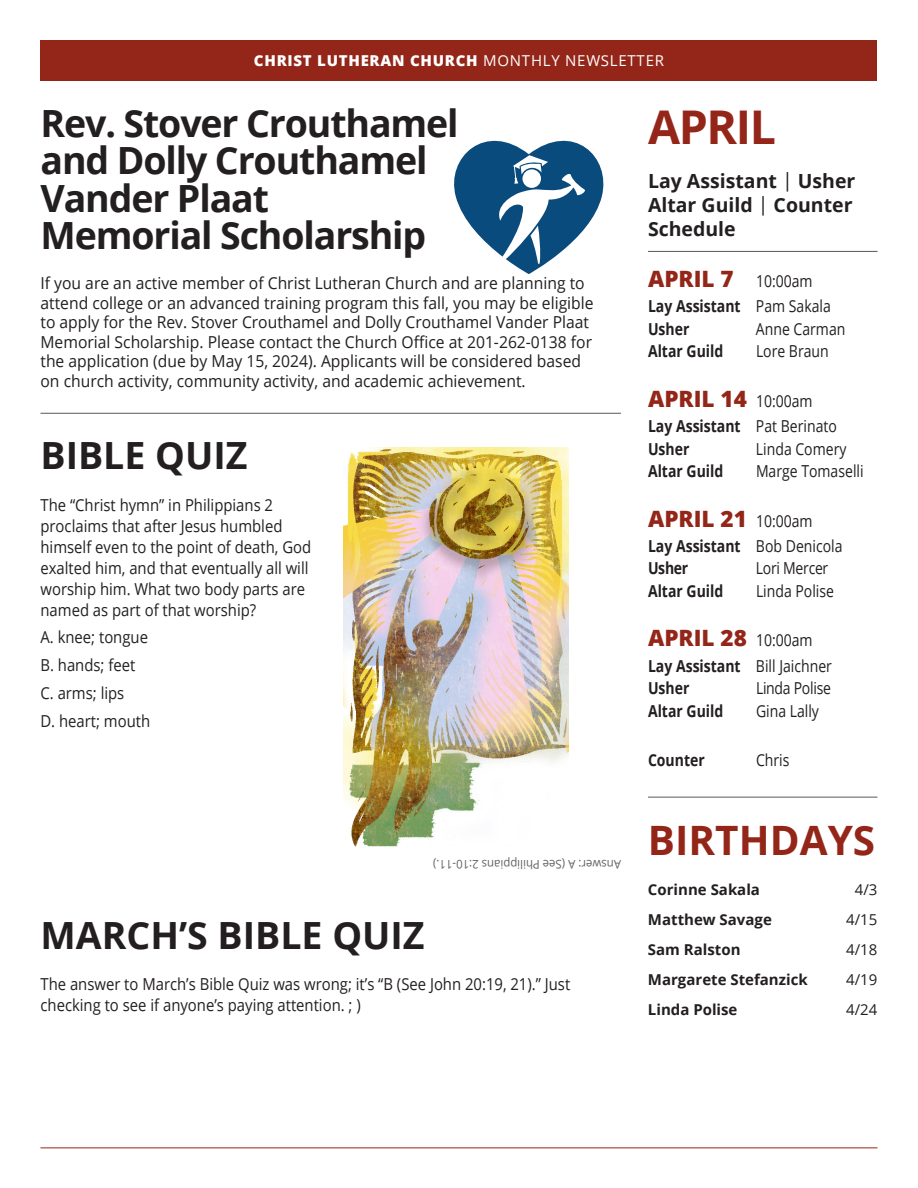
<style>
.page{position:relative;width:918px;height:1188px;background:#fff}
.page>*{position:absolute;margin:0;border:0;box-sizing:border-box;transform-origin:0 0}
.t1{font:700 46.5px "Open Sans";letter-spacing:-.03em;color:#942619}
.t2{font:700 40.5px "Open Sans";color:#942619}
.t3{font:700 37.5px/37.5px "Open Sans";letter-spacing:-.03em;color:#231f20}
.t4{font:700 37.5px "Open Sans";color:#231f20}
.t5{font:800 22.5px "Open Sans";color:#942619}
.t6{font:700 19.5px/24px "Open Sans";color:#231f20}
.t7{font:16.5px/19.5px "Open Sans";color:#231f20;scale:.95 1}
.t8{font:16.5px/21px "Open Sans";color:#231f20;scale:.9 1}
.t9{font:700 16.5px "Open Sans";color:#231f20;scale:.85 1}
.t10{font:16.5px "Open Sans";color:#231f20;scale:.85 1}
.t11{font:16.5px "Open Sans";letter-spacing:-.02em;color:#231f20;scale:.85 1}
.t12{font:700 15px "Open Sans";color:#231f20}
.t13{font:800 15px "Open Sans";letter-spacing:.05em;color:#fff}
.t14{font:15px "Open Sans";color:#231f20}
.t15{font:12px "Open Sans";color:#636366;scale:.95 1}
.s1{font-weight:400}
.s2{font-weight:800;font-size:22.5px;color:#942619}
.s3{font-weight:400;font-size:16.5px;color:#231f20}
</style>
<div class="page">
<hr style="left:40px;top:1148px;width:838px;height:1px;background:#942619">
<div style="left:40px;top:40px;width:838px;height:41px;background:#942619"></div>
<hr style="left:40px;top:413px;width:581px;height:1px;background:#57585a">
<img style="left:343px;top:447px;width:225px;height:400px">
<hr style="left:648px;top:797px;width:229px;height:1px;background:#57585a">
<hr style="left:648px;top:251px;width:230px;height:1px;background:#57585a">
<svg style="left:454px;top:141px;width:149px;height:133px"></svg>
<p class="t13" style="left:254px;top:50px;width:412px">CHRIST LUTHERAN CHURCH <span class="s1">MONTHLY NEWSLETTER</span></p>
<p class="t3" style="left:40px;top:103px;width:420px">Rev. Stover Crouthamel and Dolly Crouthamel<br>Vander Plaat<br>Memorial Scholarship</p>
<p class="t7" style="left:40px;top:273px;width:584px">If you are an active member of Christ Lutheran Church and are planning to attend college or an advanced training program this fall, you may be eligible to apply for the Rev. Stover Crouthamel and Dolly Crouthamel Vander Plaat Memorial Scholarship. Please contact the Church Office at 201-262-0138 for the application (due by May 15, 2024). Applicants will be considered based on church activity, community activity, and academic achievement.</p>
<p class="t4" style="left:40px;top:429px;width:209px">BIBLE QUIZ</p>
<p class="t8" style="left:40px;top:494px;width:302px">The “Christ hymn” in Philippians 2 proclaims that after Jesus humbled himself even to the point of death, God exalted him, and that eventually all will worship him. What two body parts are named as part of that worship?</p>
<p class="t8" style="left:40px;top:626px;width:121px">A. knee; tongue</p>
<p class="t8" style="left:40px;top:654px;width:107px">B. hands; feet</p>
<p class="t8" style="left:40px;top:682px;width:95px">C. arms; lips</p>
<p class="t8" style="left:40px;top:710px;width:123px">D. heart; mouth</p>
<p class="t15" style="left:621px;top:872px;width:199px;rotate:-180deg">Answer: A (See Philippians 2:10-11.)</p>
<p class="t4" style="left:40px;top:909px;width:386px">MARCH’S BIBLE QUIZ</p>
<p class="t8" style="left:40px;top:973px;width:590px">The answer to March’s Bible Quiz was wrong; it’s “B (See John 20:19, 21).” Just checking to see if anyone’s paying attention. ; )</p>
<p class="t1" style="left:648px;top:94px;width:130px">APRIL</p>
<p class="t6" style="left:648px;top:169px;width:209px">Lay Assistant <span class="s1">|</span> Usher<br>Altar Guild <span class="s1">|</span> Counter<br>Schedule</p>
<p class="t10" style="left:648px;top:270px;width:195px"><span class="s2">APRIL 7</span> 10:00am</p>
<p class="t9" style="left:648px;top:295px;width:217px">Lay Assistant <span class="s1">Pam Sakala</span></p>
<p class="t9" style="left:648px;top:317px;width:50px">Usher</p>
<p class="t10" style="left:756px;top:318px;width:107px">Anne Carman</p>
<p class="t9" style="left:648px;top:340px;width:90px">Altar Guild</p>
<p class="t10" style="left:756px;top:340px;width:87px">Lore Braun</p>
<p class="t5" style="left:648px;top:382px;width:166px">APRIL 14 <span class="s3">10:00am</span></p>
<p class="t9" style="left:648px;top:414px;width:224px">Lay Assistant <span class="s1">Pat Berinato</span></p>
<p class="t9" style="left:648px;top:437px;width:50px">Usher</p>
<p class="t10" style="left:756px;top:437px;width:108px">Linda Comery</p>
<p class="t9" style="left:648px;top:459px;width:90px">Altar Guild</p>
<p class="t10" style="left:756px;top:460px;width:128px">Marge Tomaselli</p>
<p class="t5" style="left:648px;top:501px;width:166px">APRIL 21 <span class="s3">10:00am</span></p>
<p class="t9" style="left:648px;top:534px;width:230px">Lay Assistant <span class="s1">Bob Denicola</span></p>
<p class="t9" style="left:648px;top:557px;width:49px">Usher</p>
<p class="t11" style="left:756px;top:557px;width:87px">Lori Mercer</p>
<p class="t9" style="left:648px;top:579px;width:90px">Altar Guild</p>
<p class="t10" style="left:756px;top:580px;width:93px">Linda Polise</p>
<p class="t5" style="left:648px;top:621px;width:166px">APRIL 28 <span class="s3">10:00am</span></p>
<p class="t9" style="left:648px;top:654px;width:218px">Lay Assistant <span class="s1">Bill Jaichner</span></p>
<p class="t9" style="left:648px;top:676px;width:50px">Usher</p>
<p class="t11" style="left:756px;top:677px;width:90px">Linda Polise</p>
<p class="t9" style="left:648px;top:699px;width:90px">Altar Guild</p>
<p class="t10" style="left:756px;top:699px;width:76px">Gina Lally</p>
<p class="t9" style="left:648px;top:748px;width:68px">Counter</p>
<p class="t10" style="left:756px;top:749px;width:41px">Chris</p>
<p class="t2" style="left:648px;top:812px;width:229px">BIRTHDAYS</p>
<p class="t12" style="left:648px;top:879px;width:114px">Corinne Sakala</p>
<p class="t12" style="left:648px;top:909px;width:125px">Matthew Savage</p>
<p class="t12" style="left:648px;top:939px;width:94px">Sam Ralston</p>
<p class="t12" style="left:648px;top:969px;width:161px">Margarete Stefanzick</p>
<p class="t12" style="left:648px;top:999px;width:91px">Linda Polise</p>
<p class="t14" style="left:855px;top:879px;width:24px">4/3</p>
<p class="t14" style="left:846px;top:909px;width:33px">4/15</p>
<p class="t14" style="left:846px;top:939px;width:33px">4/18</p>
<p class="t14" style="left:846px;top:969px;width:33px">4/19</p>
<p class="t14" style="left:846px;top:999px;width:33px">4/24</p>
</div>
